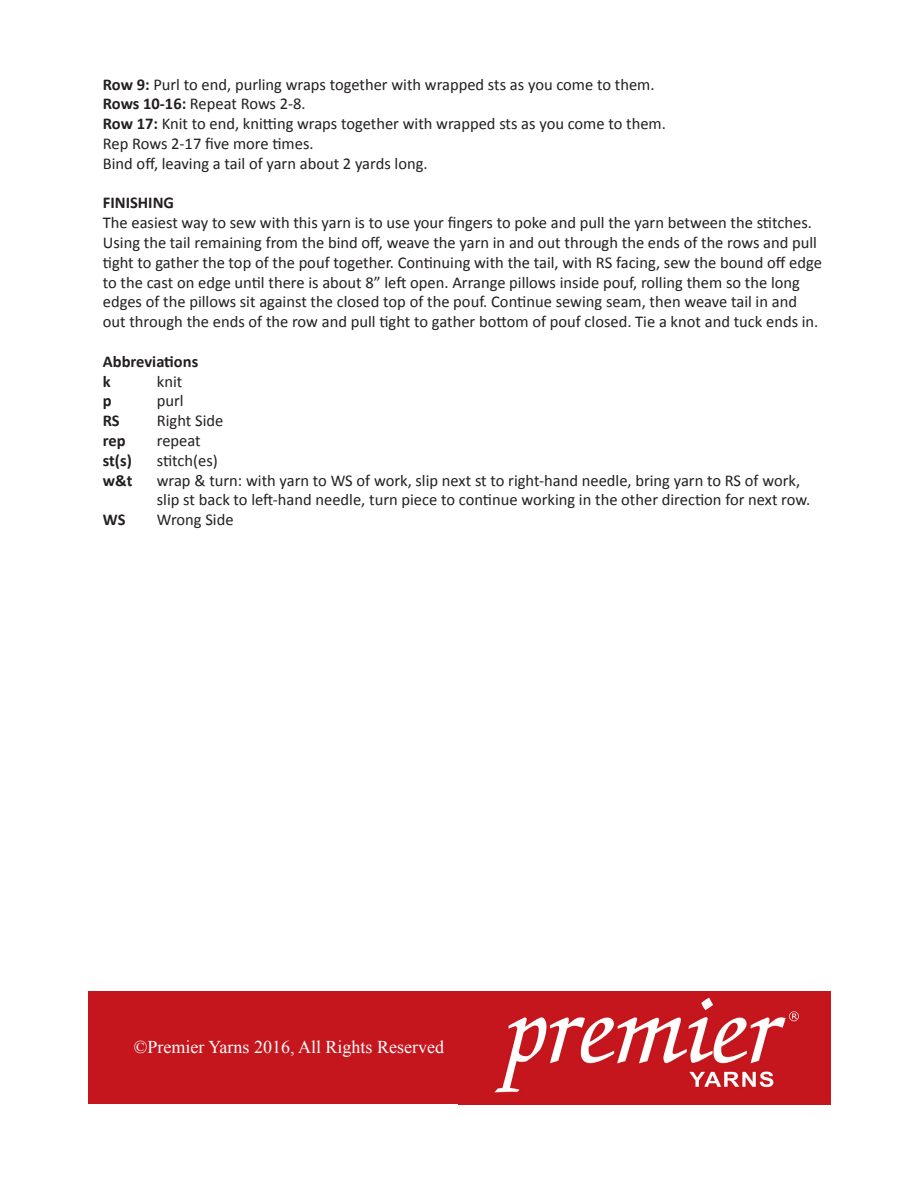
<style>
.page{position:relative;width:918px;height:1188px;background:#fff}
.page>*{position:absolute;margin:0;border:0;box-sizing:border-box;transform-origin:0 0}
.t1{font:18px "Times New Roman";color:#fff}
.t2{font:16.5px/19.8px "Calibri";color:#231f20}
.t3{font:700 16.5px "Calibri";color:#231f20}
.s1{font-weight:700}
</style>
<div class="page">
<img style="left:460px;top:991px;width:370px;height:113px">
<div style="left:88px;top:991px;width:372px;height:113px;background:#c5161d"></div>
<p class="t2" style="left:103px;top:74px;width:553px"><span class="s1">Row 9:</span> Purl to end, purling wraps together with wrapped sts as you come to them.</p>
<p class="t2" style="left:103px;top:94px;width:204px"><span class="s1">Rows 10-16:</span> Repeat Rows 2-8.</p>
<p class="t2" style="left:103px;top:114px;width:565px"><span class="s1">Row 17:</span> Knit to end, knitting wraps together with wrapped sts as you come to them.</p>
<p class="t2" style="left:103px;top:134px;width:212px">Rep Rows 2-17 five more times.</p>
<p class="t2" style="left:103px;top:153px;width:326px">Bind off, leaving a tail of yarn about 2 yards long.</p>
<p class="t3" style="left:103px;top:192px;width:73px">FINISHING</p>
<p class="t2" style="left:103px;top:213px;width:721px">The easiest way to sew with this yarn is to use your fingers to poke and pull the yarn between the stitches.<br>Using the tail remaining from the bind off, weave the yarn in and out through the ends of the rows and pull tight to gather the top of the pouf together. Continuing with the tail, with RS facing, sew the bound off edge to the cast on edge until there is about 8” left open. Arrange pillows inside pouf, rolling them so the long edges of the pillows sit against the closed top of the pouf. Continue sewing seam, then weave tail in and out through the ends of the row and pull tight to gather bottom of pouf closed. Tie a knot and tuck ends in.</p>
<p class="t3" style="left:103px;top:351px;width:97px">Abbreviations</p>
<p class="t3" style="left:103px;top:370px;width:9px">k</p>
<p class="t2" style="left:157px;top:371px;width:27px">knit</p>
<p class="t3" style="left:103px;top:390px;width:10px">p</p>
<p class="t2" style="left:157px;top:391px;width:28px">purl</p>
<p class="t3" style="left:103px;top:410px;width:18px">RS</p>
<p class="t2" style="left:157px;top:411px;width:68px">Right Side</p>
<p class="t3" style="left:103px;top:430px;width:24px">rep</p>
<p class="t2" style="left:157px;top:431px;width:45px">repeat</p>
<p class="t3" style="left:103px;top:450px;width:31px">st(s)</p>
<p class="t2" style="left:157px;top:450px;width:63px">stitch(es)</p>
<p class="t3" style="left:103px;top:469px;width:31px">w&amp;t</p>
<p class="t2" style="left:157px;top:470px;width:655px">wrap &amp; turn: with yarn to WS of work, slip next st to right-hand needle, bring yarn to RS of work, slip st back to left-hand needle, turn piece to continue working in the other direction for next row.</p>
<p class="t3" style="left:103px;top:509px;width:24px">WS</p>
<p class="t2" style="left:157px;top:510px;width:78px">Wrong Side</p>
<p class="t1" style="left:134px;top:1035px;width:312px">©Premier Yarns 2016, All Rights Reserved</p>
</div>
